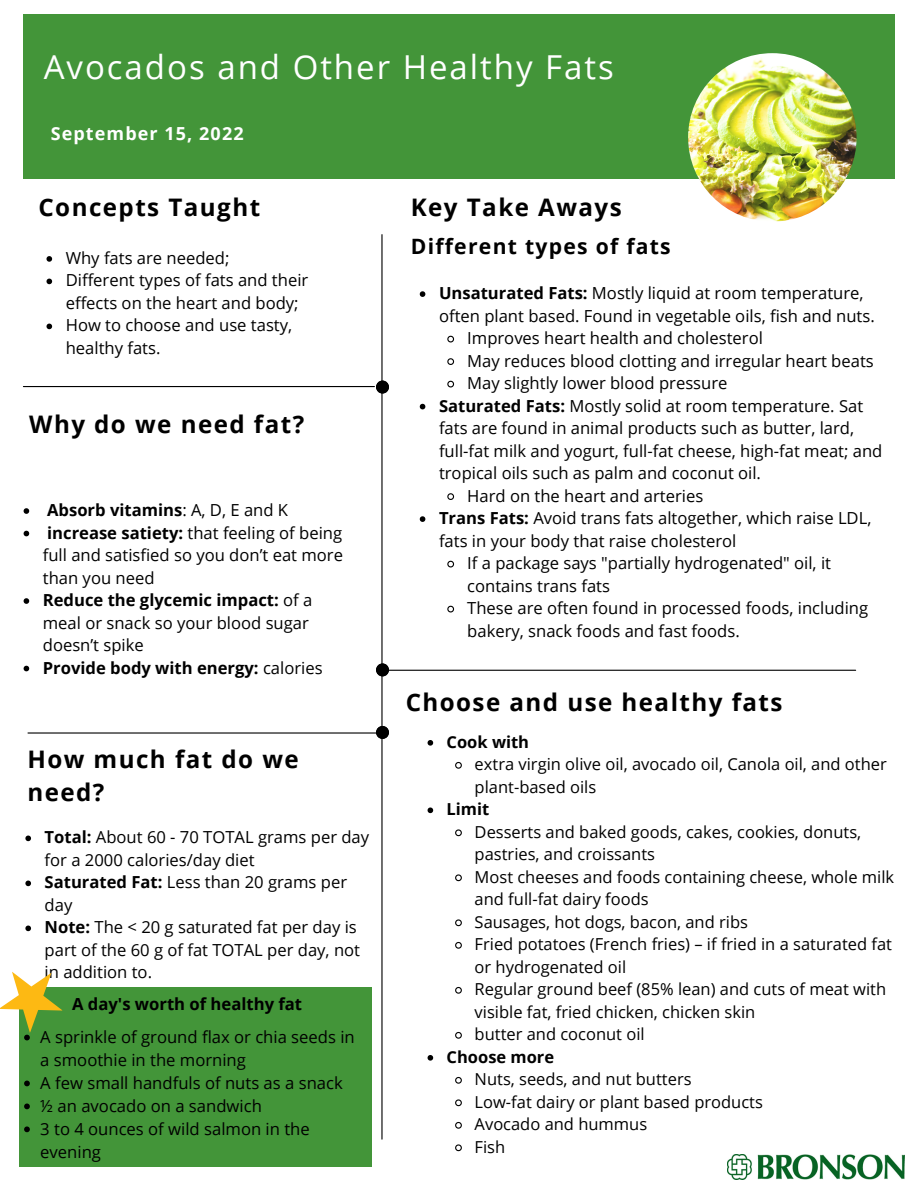
<style>
.page{position:relative;width:918px;height:1188px;background:#fff}
.page>*{position:absolute;margin:0;border:0;box-sizing:border-box;transform-origin:0 0}
.t1{font:33px "Open Sans";letter-spacing:.06em;color:#fff}
.t2{font:700 24.15px/33.8px "Open Sans";letter-spacing:.06em;color:#000}
.t3{font:700 21.15px "Open Sans";letter-spacing:.06em;color:#000}
.t4{font:700 18px "Open Sans";letter-spacing:.06em;color:#fff}
.t5{font:16.65px/22.5px "Open Sans";color:#000}
.t6{font:700 16.65px "Open Sans";color:#000}
.t7{font:16.5px/22.5px "Open Sans";color:#000}
.t8{font:700 16.5px "Open Sans";color:#000}
.s1{font-weight:700}
</style>
<div class="page">
<div style="left:23px;top:15px;width:872px;height:164px;background:#439539"></div>
<hr style="left:381px;top:235px;width:2px;height:904px;background:#000">
<img style="left:688px;top:53px;width:169px;height:169px;border-radius:50%">
<svg style="left:376px;top:381px;width:13px;height:13px"></svg>
<div style="left:376px;top:381px;width:13px;height:12px;background:#000;border-radius:50%"></div>
<hr style="left:382px;top:670px;width:474px;height:1px;background:#000">
<svg style="left:376px;top:663px;width:13px;height:13px"></svg>
<div style="left:376px;top:664px;width:13px;height:12px;background:#000;border-radius:50%"></div>
<div style="left:376px;top:726px;width:13px;height:13px;background:#000;border-radius:50%"></div>
<img style="left:727px;top:1155px;width:178px;height:25px">
<hr style="left:23px;top:386px;width:351px;height:1px;background:#000">
<hr style="left:28px;top:732px;width:351px;height:2px;background:#000">
<svg style="left:25px;top:836px;width:6px;height:5px"></svg>
<svg style="left:25px;top:881px;width:6px;height:5px"></svg>
<svg style="left:25px;top:926px;width:6px;height:5px"></svg>
<div style="left:19px;top:987px;width:352px;height:180px;background:#439539"></div>
<svg style="left:24px;top:508px;width:5px;height:6px"></svg>
<svg style="left:24px;top:531px;width:5px;height:5px"></svg>
<svg style="left:24px;top:598px;width:5px;height:6px"></svg>
<svg style="left:24px;top:666px;width:5px;height:5px"></svg>
<svg style="left:47px;top:256px;width:5px;height:6px"></svg>
<svg style="left:47px;top:279px;width:5px;height:5px"></svg>
<svg style="left:47px;top:324px;width:5px;height:5px"></svg>
<svg style="left:420px;top:291px;width:5px;height:6px"></svg>
<svg style="left:447px;top:335px;width:8px;height:8px"></svg>
<svg style="left:447px;top:358px;width:8px;height:7px"></svg>
<svg style="left:447px;top:380px;width:8px;height:8px"></svg>
<svg style="left:420px;top:404px;width:5px;height:5px"></svg>
<svg style="left:447px;top:493px;width:8px;height:7px"></svg>
<svg style="left:420px;top:516px;width:5px;height:6px"></svg>
<svg style="left:447px;top:560px;width:8px;height:8px"></svg>
<svg style="left:447px;top:605px;width:8px;height:8px"></svg>
<svg style="left:428px;top:740px;width:5px;height:6px"></svg>
<svg style="left:455px;top:761px;width:7px;height:8px"></svg>
<svg style="left:428px;top:808px;width:5px;height:5px"></svg>
<svg style="left:455px;top:829px;width:7px;height:8px"></svg>
<svg style="left:455px;top:874px;width:7px;height:8px"></svg>
<svg style="left:455px;top:919px;width:7px;height:8px"></svg>
<svg style="left:455px;top:941px;width:7px;height:8px"></svg>
<svg style="left:455px;top:986px;width:7px;height:8px"></svg>
<svg style="left:455px;top:1031px;width:7px;height:8px"></svg>
<svg style="left:428px;top:1055px;width:5px;height:6px"></svg>
<svg style="left:455px;top:1076px;width:7px;height:8px"></svg>
<svg style="left:455px;top:1099px;width:7px;height:8px"></svg>
<svg style="left:455px;top:1121px;width:7px;height:8px"></svg>
<svg style="left:455px;top:1144px;width:7px;height:8px"></svg>
<svg style="left:0;top:972px;width:63px;height:68px"></svg>
<svg style="left:24px;top:1081px;width:6px;height:5px"></svg>
<svg style="left:24px;top:1104px;width:6px;height:5px"></svg>
<svg style="left:24px;top:1126px;width:6px;height:6px"></svg>
<h1 class="t1" style="left:44px;top:44px;width:572px">Avocados and Other Healthy Fats</h1>
<p class="t4" style="left:51px;top:121px;width:194px">September 15, 2022</p>
<h2 class="t2" style="left:38px;top:190px;width:223px">Concepts Taught</h2>
<p class="t5" style="left:66px;top:246px;width:244px">Why fats are needed;<br>Different types of fats and their effects on the heart and body;<br>How to choose and use tasty, healthy fats.</p>
<h2 class="t2" style="left:29px;top:407px;width:276px">Why do we need fat?</h2>
<p class="t5" style="left:43px;top:498px;width:302px"><span class="s1">Absorb vitamins</span>: A, D, E and K <span class="s1">increase satiety:</span> that feeling of being full and satisfied so you don’t eat more than you need<br><span class="s1">Reduce the glycemic impact:</span> of a meal or snack so your blood sugar doesn’t spike<br><span class="s1">Provide body with energy:</span> calories</p>
<h2 class="t2" style="left:27px;top:741px;width:273px">How much fat do we need?</h2>
<p class="t5" style="left:45px;top:826px;width:326px"><span class="s1">Total:</span> About 60 - 70 TOTAL grams per day for a 2000 calories/day diet<br><span class="s1">Saturated Fat:</span> Less than 20 grams per day<br><span class="s1">Note:</span> The &lt; 20 g saturated fat per day is part of the 60 g of fat TOTAL per day, not in addition to.</p>
<p class="t6" style="left:72px;top:992px;width:232px">A day's worth of healthy fat</p>
<p class="t5" style="left:40px;top:1025px;width:316px;line-height:23px">A sprinkle of ground flax or chia seeds in a smoothie in the morning<br>A few small handfuls of nuts as a snack ½ an avocado on a sandwich<br>3 to 4 ounces of wild salmon in the evening</p>
<h2 class="t2" style="left:411px;top:190px;width:212px">Key Take Aways</h2>
<p class="t3" style="left:411px;top:232px;width:262px">Different types of fats</p>
<p class="t5" style="left:439px;top:281px;width:426px"><span class="s1">Unsaturated Fats:</span> Mostly liquid at room temperature,</p>
<p class="t5" style="left:439px;top:304px;width:437px">often plant based. Found in vegetable oils, fish and nuts.</p>
<p class="t5" style="left:467px;top:326px;width:297px">Improves heart health and cholesterol</p>
<p class="t5" style="left:467px;top:349px;width:408px">May reduces blood clotting and irregular heart beats</p>
<p class="t5" style="left:467px;top:371px;width:262px">May slightly lower blood pressure</p>
<p class="t5" style="left:439px;top:394px;width:426px"><span class="s1">Saturated Fats:</span> Mostly solid at room temperature. Sat</p>
<p class="t5" style="left:439px;top:416px;width:417px">fats are found in animal products such as butter, lard,</p>
<p class="t5" style="left:439px;top:439px;width:445px">full-fat milk and yogurt, full-fat cheese, high-fat meat; and</p>
<p class="t5" style="left:439px;top:461px;width:324px">tropical oils such as palm and coconut oil.</p>
<p class="t5" style="left:467px;top:484px;width:238px">Hard on the heart and arteries</p>
<p class="t5" style="left:439px;top:506px;width:434px"><span class="s1">Trans Fats:</span> Avoid trans fats altogether, which raise LDL,</p>
<p class="t5" style="left:439px;top:529px;width:299px">fats in your body that raise cholesterol</p>
<p class="t5" style="left:467px;top:551px;width:365px">If a package says "partially hydrogenated" oil, it</p>
<p class="t5" style="left:467px;top:574px;width:144px">contains trans fats</p>
<p class="t5" style="left:467px;top:596px;width:402px">These are often found in processed foods, including</p>
<p class="t5" style="left:467px;top:619px;width:274px">bakery, snack foods and fast foods.</p>
<h2 class="t2" style="left:406px;top:685px;width:378px">Choose and use healthy fats</h2>
<p class="t8" style="left:447px;top:730px;width:84px">Cook with</p>
<p class="t7" style="left:475px;top:753px;width:414px">extra virgin olive oil, avocado oil, Canola oil, and other plant-based oils</p>
<p class="t8" style="left:447px;top:798px;width:44px">Limit</p>
<p class="t7" style="left:475px;top:820px;width:421px">Desserts and baked goods, cakes, cookies, donuts, pastries, and croissants<br>Most cheeses and foods containing cheese, whole milk and full-fat dairy foods<br>Sausages, hot dogs, bacon, and ribs<br>Fried potatoes (French fries) – if fried in a saturated fat or hydrogenated oil<br>Regular ground beef (85% lean) and cuts of meat with visible fat, fried chicken, chicken skin<br>butter and coconut oil</p>
<p class="t8" style="left:447px;top:1045px;width:109px">Choose more</p>
<p class="t7" style="left:475px;top:1068px;width:290px">Nuts, seeds, and nut butters<br>Low-fat dairy or plant based products<br>Avocado and hummus<br>Fish</p>
</div>
